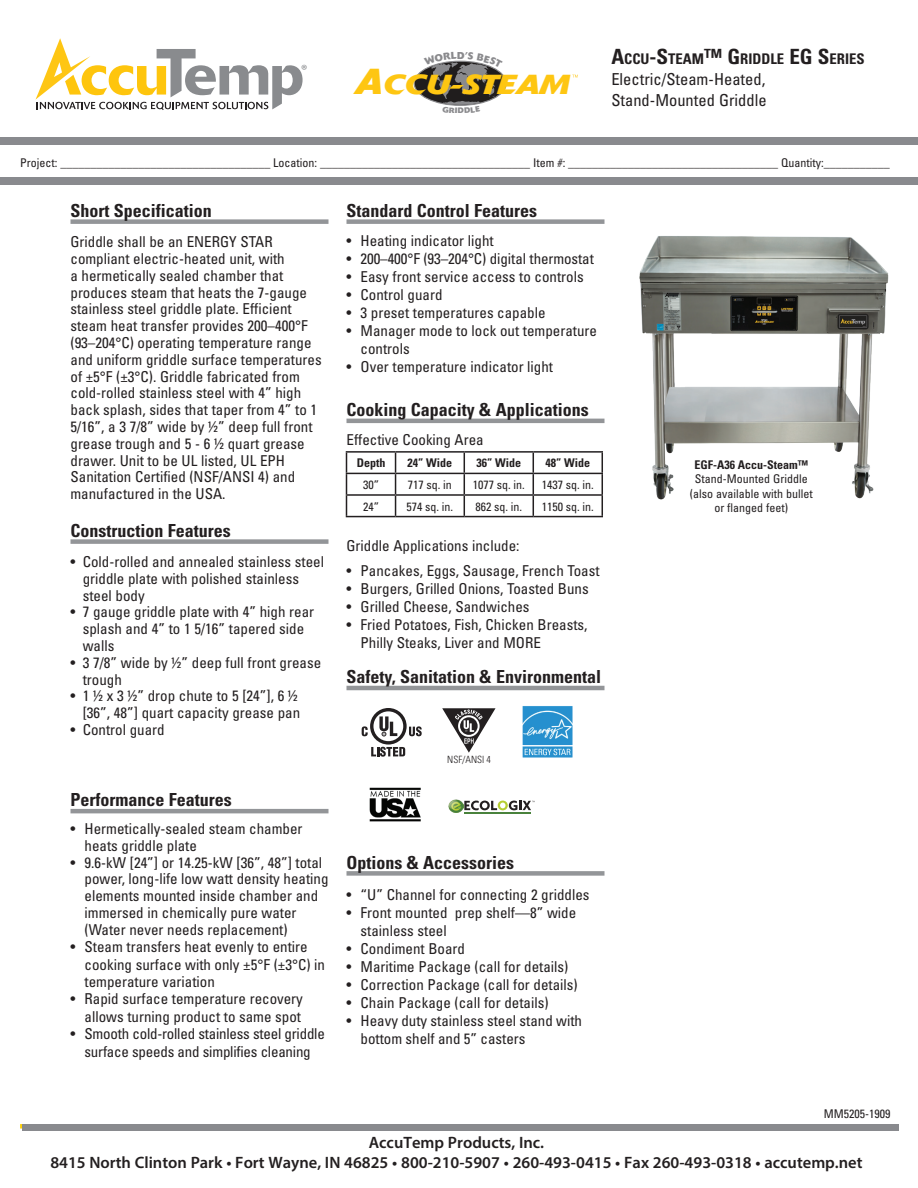
<style>
.page{position:relative;width:918px;height:1188px;background:#fff}
.page>*{position:absolute;margin:0;border:0;box-sizing:border-box;transform-origin:0 0}
.t1{font:italic 700 27.3px "Delta";letter-spacing:-.01em;color:#fec612;scale:1.16 1}
.t2{font:700 condensed 18px "Univers";color:#231f20}
.t3{font:600 16.5px/19.8px "Myriad Pro";color:#231f20;text-align:center}
.t4{font:condensed 16.5px/21px "Univers";color:#231f20}
.t5{font:condensed 15px/16.8px "Univers";color:#231f20}
.t6{font:15px "Myriad Pro";color:#898b8e}
.t7{font:700 condensed 14.7px "Univers";color:#231f20}
.t8{font:condensed 12px/14.4px "Univers";color:#231f20;text-align:center}
.t9{font:700 condensed 12px "Univers";color:#231f20}
.t10{font:300 condensed 10.05px "Univers";color:#231f20}
.t11{font:700 9.9px "Delta";color:#8a8a8d}
.s1{font-size:35.7px}
.s2{font-size:21px}
</style>
<div class="page">
<div style="left:70px;top:219px;width:258px;height:5px;background:#939598"></div>
<div style="left:70px;top:539px;width:258px;height:5px;background:#939598"></div>
<hr style="left:70px;top:809px;width:258px;height:4px;background:#939598">
<div style="left:346px;top:219px;width:258px;height:5px;background:#939598"></div>
<hr style="left:346px;top:419px;width:258px;height:4px;background:#939598">
<hr style="left:346px;top:686px;width:258px;height:4px;background:#939598">
<div style="left:346px;top:871px;width:258px;height:5px;background:#939598"></div>
<img style="left:639px;top:236px;width:250px;height:264px">
<hr style="left:346px;top:451px;width:50px;height:2px;background:#231f20">
<hr style="left:396px;top:451px;width:68px;height:2px;background:#231f20">
<hr style="left:464px;top:451px;width:69px;height:2px;background:#231f20">
<hr style="left:533px;top:451px;width:70px;height:2px;background:#231f20">
<hr style="left:346px;top:473px;width:50px;height:1px;background:#231f20">
<hr style="left:396px;top:473px;width:68px;height:1px;background:#231f20">
<hr style="left:464px;top:473px;width:69px;height:1px;background:#231f20">
<hr style="left:533px;top:473px;width:70px;height:1px;background:#231f20">
<hr style="left:346px;top:494px;width:50px;height:2px;background:#231f20">
<svg style="left:346px;top:453px;width:1px;height:63px"></svg>
<hr style="left:396px;top:494px;width:68px;height:2px;background:#231f20">
<svg style="left:395px;top:453px;width:1px;height:63px"></svg>
<hr style="left:464px;top:494px;width:69px;height:2px;background:#231f20">
<svg style="left:464px;top:453px;width:1px;height:63px"></svg>
<hr style="left:533px;top:494px;width:70px;height:2px;background:#231f20">
<svg style="left:533px;top:453px;width:1px;height:63px"></svg>
<svg style="left:602px;top:453px;width:1px;height:63px"></svg>
<hr style="left:346px;top:516px;width:50px;height:1px;background:#231f20">
<hr style="left:396px;top:516px;width:68px;height:1px;background:#231f20">
<hr style="left:464px;top:516px;width:69px;height:1px;background:#231f20">
<hr style="left:533px;top:516px;width:70px;height:1px;background:#231f20">
<div style="left:22px;top:1124px;width:877px;height:7px;background:#898a8e"></div>
<svg style="left:36px;top:38px;width:267px;height:72px"></svg>
<svg style="left:414px;top:61px;width:92px;height:44px"></svg>
<svg style="left:573px;top:75px;width:5px;height:3px"></svg>
<div style="left:0;top:137px;width:918px;height:7px;background:#898a8e"></div>
<div style="left:0;top:178px;width:918px;height:7px;background:#898a8e"></div>
<img style="left:522px;top:706px;width:51px;height:52px">
<svg style="left:371px;top:747px;width:34px;height:10px"></svg>
<svg style="left:409px;top:726px;width:13px;height:10px"></svg>
<svg style="left:370px;top:708px;width:37px;height:37px"></svg>
<svg style="left:373px;top:711px;width:30px;height:30px"></svg>
<svg style="left:379px;top:716px;width:18px;height:20px"></svg>
<svg style="left:362px;top:726px;width:6px;height:10px"></svg>
<svg style="left:442px;top:708px;width:54px;height:45px"></svg>
<img style="left:370px;top:788px;width:51px;height:34px">
<hr style="left:464px;top:812px;width:67px;height:2px;background:#49823c">
<svg style="left:464px;top:801px;width:71px;height:9px"></svg>
<img style="left:449px;top:800px;width:15px;height:13px">
<svg style="left:424px;top:60px;width:79px;height:46px;background:#646364"></svg>
<p class="t6" style="left:301px;top:61px;width:8px">®</p>
<p class="t11" style="left:457px;top:49px;width:9px">D</p>
<h1 class="t1" style="left:355px;top:67px;width:186px"><span class="s1">A</span>CCU-STEAM</h1>
<p class="t7" style="left:611px;top:50px;width:254px"><span class="s2">A</span>CCU<span class="s2">-S</span>TEAM<span class="s2">™ G</span>RIDDLE <span class="s2">EG S</span>ERIES</p>
<p class="t4" style="left:611px;top:68px;width:157px">Electric/Steam-Heated,<br>Stand-Mounted Griddle</p>
<p class="t8" style="left:20px;top:156px;width:871px">Project: ___________________________________ Location: ___________________________________ Item #: ___________________________________ Quantity:___________</p>
<p class="t2" style="left:70px;top:199px;width:143px">Short Specification</p>
<p class="t5" style="left:70px;top:233px;width:253px">Griddle shall be an ENERGY STAR compliant electric-heated unit, with<br>a hermetically sealed chamber that produces steam that heats the 7-gauge stainless steel griddle plate. Efficient steam heat transfer provides 200–400°F (93–204°C) operating temperature range and uniform griddle surface temperatures of ±5°F (±3°C). Griddle fabricated from cold-rolled stainless steel with 4” high back splash, sides that taper from 4” to 1<br>5/16”, a 3 7/8” wide by ½” deep full front grease trough and 5 - 6 ½ quart grease drawer. Unit to be UL listed, UL EPH Sanitation Certified (NSF/ANSI 4) and manufactured in the USA.</p>
<p class="t2" style="left:70px;top:519px;width:162px">Construction Features</p>
<p class="t5" style="left:83px;top:553px;width:243px;text-indent:-12px">• Cold-rolled and annealed stainless steel griddle plate with polished stainless steel body</p>
<p class="t5" style="left:83px;top:604px;width:233px;text-indent:-12px">• 7 gauge griddle plate with 4” high rear splash and 4” to 1 5/16” tapered side walls</p>
<p class="t5" style="left:83px;top:654px;width:240px;text-indent:-12px">• 3 7/8” wide by ½” deep full front grease trough</p>
<p class="t5" style="left:70px;top:688px;width:231px;text-align:right">• 1 ½ x 3 ½” drop chute to 5 [24”], 6 ½ [36”, 48”] quart capacity grease pan</p>
<p class="t5" style="left:70px;top:721px;width:96px">• Control guard</p>
<p class="t2" style="left:70px;top:789px;width:163px">Performance Features</p>
<p class="t5" style="left:85px;top:820px;width:220px;text-indent:-14px">• Hermetically-sealed steam chamber heats griddle plate</p>
<p class="t5" style="left:85px;top:854px;width:245px;text-indent:-14px">• 9.6-kW [24”] or 14.25-kW [36”, 48”] total power, long-life low watt density heating elements mounted inside chamber and immersed in chemically pure water (Water never needs replacement)</p>
<p class="t5" style="left:85px;top:938px;width:242px;line-height:17.4px;text-indent:-14px">• Steam transfers heat evenly to entire cooking surface with only ±5°F (±3°C) in temperature variation</p>
<p class="t5" style="left:70px;top:990px;width:234px;line-height:17.4px;text-align:right">• Rapid surface temperature recovery allows turning product to same spot</p>
<p class="t5" style="left:70px;top:1025px;width:256px;line-height:17.4px;text-align:center">• Smooth cold-rolled stainless steel griddle surface speeds and simplifies cleaning</p>
<p class="t2" style="left:346px;top:199px;width:192px">Standard Control Features</p>
<p class="t5" style="left:346px;top:232px;width:149px">• Heating indicator light</p>
<p class="t5" style="left:346px;top:250px;width:249px">• 200–400°F (93–204°C) digital thermostat</p>
<p class="t5" style="left:346px;top:268px;width:239px">• Easy front service access to controls</p>
<p class="t5" style="left:346px;top:286px;width:98px">• Control guard</p>
<p class="t5" style="left:346px;top:304px;width:201px">• 3 preset temperatures capable</p>
<p class="t5" style="left:361px;top:321px;width:238px;line-height:18px;text-indent:-14px">• Manager mode to lock out temperature controls</p>
<p class="t5" style="left:346px;top:358px;width:208px">• Over temperature indicator light</p>
<p class="t2" style="left:346px;top:399px;width:244px">Cooking Capacity &amp; Applications</p>
<p class="t5" style="left:346px;top:431px;width:139px">Effective Cooking Area</p>
<p class="t9" style="left:357px;top:456px;width:30px">Depth</p>
<p class="t9" style="left:408px;top:456px;width:46px">24” Wide</p>
<p class="t9" style="left:476px;top:456px;width:46px">36” Wide</p>
<p class="t9" style="left:545px;top:456px;width:46px">48” Wide</p>
<p class="t8" style="left:363px;top:477px;width:17px">30”</p>
<p class="t8" style="left:408px;top:477px;width:45px">717 sq. in</p>
<p class="t8" style="left:473px;top:477px;width:53px">1077 sq. in.</p>
<p class="t8" style="left:542px;top:477px;width:53px">1437 sq. in.</p>
<p class="t8" style="left:363px;top:499px;width:17px">24”</p>
<p class="t8" style="left:407px;top:499px;width:48px">574 sq. in.</p>
<p class="t8" style="left:475px;top:499px;width:48px">862 sq. in.</p>
<p class="t8" style="left:542px;top:499px;width:53px">1150 sq. in.</p>
<p class="t5" style="left:346px;top:537px;width:175px">Griddle Applications include:</p>
<p class="t5" style="left:346px;top:562px;width:255px">• Pancakes, Eggs, Sausage, French Toast</p>
<p class="t5" style="left:346px;top:580px;width:244px">• Burgers, Grilled Onions, Toasted Buns</p>
<p class="t5" style="left:346px;top:598px;width:184px">• Grilled Cheese, Sandwiches</p>
<p class="t5" style="left:361px;top:615px;width:229px;line-height:18px;text-indent:-14px">• Fried Potatoes, Fish, Chicken Breasts,<br>Philly Steaks, Liver and MORE</p>
<p class="t2" style="left:346px;top:666px;width:256px">Safety, Sanitation &amp; Environmental</p>
<p class="t10" style="left:447px;top:753px;width:45px">NSF/ANSI 4</p>
<p class="t2" style="left:346px;top:851px;width:169px">Options &amp; Accessories</p>
<p class="t5" style="left:346px;top:886px;width:245px">• “U” Channel for connecting 2 griddles</p>
<p class="t5" style="left:361px;top:904px;width:217px;line-height:18px;text-indent:-14px">• Front mounted prep shelf—8” wide stainless steel</p>
<p class="t5" style="left:346px;top:940px;width:120px">• Condiment Board</p>
<p class="t5" style="left:346px;top:958px;width:223px">• Maritime Package (call for details)</p>
<p class="t5" style="left:346px;top:976px;width:233px">• Correction Package (call for details)</p>
<p class="t5" style="left:346px;top:994px;width:204px">• Chain Package (call for details)</p>
<p class="t5" style="left:361px;top:1012px;width:223px;line-height:18px;text-indent:-14px">• Heavy duty stainless steel stand with bottom shelf and 5” casters</p>
<p class="t9" style="left:694px;top:457px;width:115px">EGF-A36 Accu-Steam™</p>
<p class="t8" style="left:690px;top:472px;width:124px">Stand-Mounted Griddle (also available with bullet or flanged feet)</p>
<p class="t8" style="left:824px;top:1106px;width:68px">MM5205-1909</p>
<p class="t3" style="left:50px;top:1133px;width:814px">AccuTemp Products, Inc.<br>8415 North Clinton Park • Fort Wayne, IN 46825 • 800-210-5907 • 260-493-0415 • Fax 260-493-0318 • accutemp.net</p>
</div>
